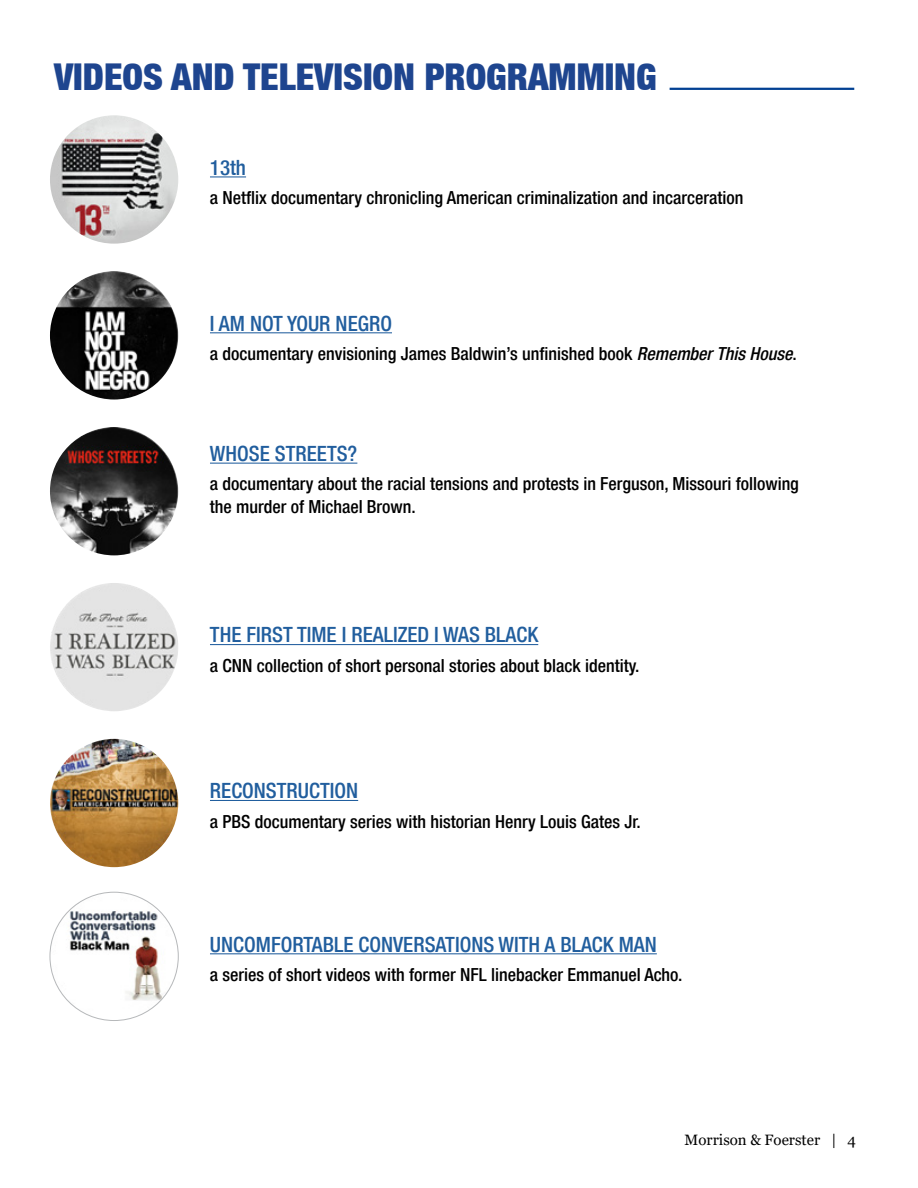
<style>
.page{position:relative;width:918px;height:1188px;background:#fff}
.page>*{position:absolute;margin:0;border:0;box-sizing:border-box;transform-origin:0 0}
.t1{font:900 condensed 36.9px "Helvetica Neue LT";color:#1e458f}
.t2{font:500 condensed 21px "Helvetica Neue LT";color:#215e9e}
.t3{font:500 condensed 18px/22.5px "Helvetica Neue LT";color:#000}
.t4{font:15px "Georgia";color:#000}
.s1{font-style:italic}
</style>
<div class="page">
<img style="left:50px;top:115px;width:128px;height:129px;border-radius:64px">
<hr style="left:210px;top:176px;width:36px;height:1px;background:#215e9e">
<img style="left:50px;top:271px;width:128px;height:129px;border-radius:64px">
<hr style="left:210px;top:332px;width:182px;height:1px;background:#215e9e">
<img style="left:50px;top:427px;width:128px;height:128px;border-radius:64px">
<hr style="left:210px;top:463px;width:147px;height:1px;background:#215e9e">
<hr style="left:670px;top:88px;width:184px;height:2px;background:#034193">
<img style="left:50px;top:583px;width:128px;height:128px;border-radius:64px">
<hr style="left:210px;top:644px;width:328px;height:1px;background:#215e9e">
<img style="left:50px;top:739px;width:128px;height:128px;border-radius:64px">
<hr style="left:210px;top:800px;width:148px;height:1px;background:#215e9e">
<img style="left:50px;top:892px;width:128px;height:129px;border-radius:64px">
<hr style="left:210px;top:953px;width:447px;height:1px;background:#215e9e">
<h1 class="t1" style="left:54px;top:54px;width:604px">VIDEOS AND TELEVISION PROGRAMMING</h1>
<p class="t2" style="left:210px;top:155px;width:38px">13th</p>
<p class="t3" style="left:210px;top:186px;width:535px">a Netflix documentary chronicling American criminalization and incarceration</p>
<p class="t2" style="left:210px;top:311px;width:184px">I AM NOT YOUR NEGRO</p>
<p class="t3" style="left:210px;top:342px;width:588px">a documentary envisioning James Baldwin’s unfinished book <span class="s1">Remember This House</span>.</p>
<p class="t2" style="left:210px;top:441px;width:149px">WHOSE STREETS?</p>
<p class="t3" style="left:210px;top:472px;width:591px">a documentary about the racial tensions and protests in Ferguson, Missouri following the murder of Michael Brown.</p>
<p class="t2" style="left:210px;top:623px;width:330px">THE FIRST TIME I REALIZED I WAS BLACK</p>
<p class="t3" style="left:210px;top:654px;width:431px">a CNN collection of short personal stories about black identity.</p>
<p class="t2" style="left:210px;top:778px;width:150px">RECONSTRUCTION</p>
<p class="t3" style="left:210px;top:810px;width:432px">a PBS documentary series with historian Henry Louis Gates Jr.</p>
<p class="t2" style="left:210px;top:932px;width:448px">UNCOMFORTABLE CONVERSATIONS WITH A BLACK MAN</p>
<p class="t3" style="left:210px;top:963px;width:474px">a series of short videos with former NFL linebacker Emmanuel Acho.</p>
<p class="t4" style="left:685px;top:1131px;width:173px">Morrison &amp; Foerster | 4</p>
</div>
